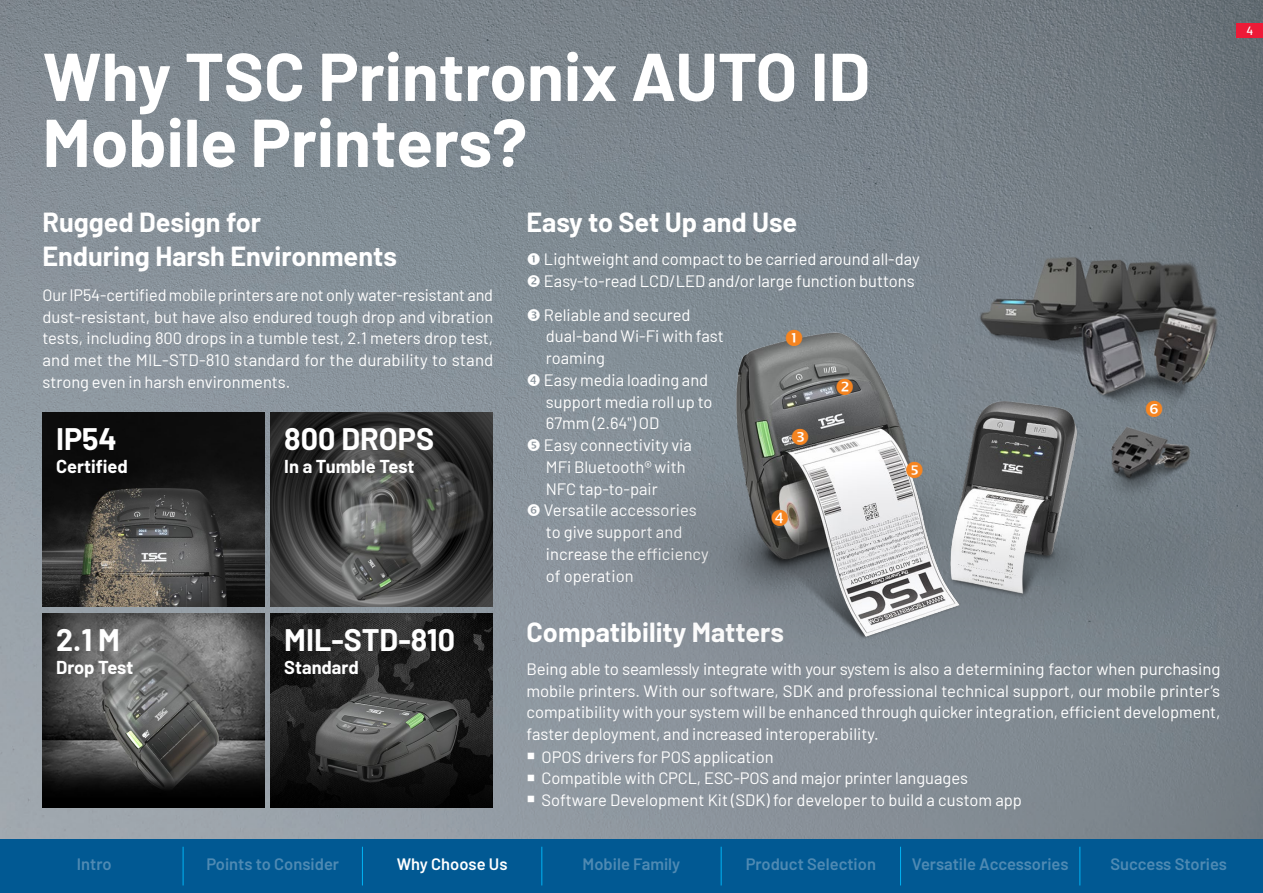
<style>
.page{position:relative;width:1263px;height:893px;background:#fff}
.page>*{position:absolute;margin:0;border:0;box-sizing:border-box;transform-origin:0 0}
.chapter_name{font:700 67.5px/66px "Barlow";color:#fff}
.chapter_name-2{font:700 30.45px "Barlow";color:#fff}
.t1{font:700 27px/33.9px "Barlow";color:#fff}
.chapter_name-3{font:700 18.3px "Barlow";color:#fff}
.content01{font:16.5px/21.8px "Barlow";color:#fff}
.navigation_none{font:600 16.5px "Barlow";color:#4f8ab3}
.navigation_none-2{font:600 16.5px "Barlow";color:#fff}
.t2{font:500 12px "Barlow";color:#fff}
</style>
<div class="page">
<img style="left:0;top:0;width:1263px;height:839px">
<img style="left:43px;top:412px;width:221px;height:194px">
<img style="left:271px;top:412px;width:221px;height:194px">
<img style="left:43px;top:613px;width:221px;height:194px">
<img style="left:271px;top:613px;width:221px;height:194px">
<div style="left:0;top:839px;width:1263px;height:54px;background:#015993"></div>
<hr style="left:183px;top:847px;width:1px;height:38px;background:#00aeef">
<hr style="left:362px;top:847px;width:1px;height:38px;background:#00aeef">
<hr style="left:541px;top:847px;width:1px;height:38px;background:#00aeef">
<hr style="left:721px;top:847px;width:1px;height:38px;background:#00aeef">
<hr style="left:900px;top:847px;width:1px;height:38px;background:#00aeef">
<hr style="left:1079px;top:847px;width:1px;height:38px;background:#00aeef">
<img style="left:595px;top:213px;width:661px;height:501px">
<div style="left:1237px;top:23px;width:26px;height:15px;background:#ed1a37"></div>
<svg style="left:528px;top:253px;width:12px;height:12px"></svg>
<svg style="left:528px;top:275px;width:12px;height:12px"></svg>
<svg style="left:528px;top:753px;width:6px;height:6px"></svg>
<svg style="left:528px;top:774px;width:6px;height:7px"></svg>
<svg style="left:528px;top:796px;width:6px;height:7px"></svg>
<svg style="left:528px;top:308px;width:12px;height:13px"></svg>
<svg style="left:528px;top:374px;width:12px;height:12px"></svg>
<svg style="left:528px;top:439px;width:12px;height:12px"></svg>
<svg style="left:528px;top:504px;width:12px;height:12px"></svg>
<svg style="left:786px;top:330px;width:16px;height:16px"></svg>
<svg style="left:837px;top:378px;width:16px;height:17px"></svg>
<svg style="left:792px;top:428px;width:16px;height:17px"></svg>
<svg style="left:772px;top:509px;width:16px;height:17px"></svg>
<svg style="left:906px;top:461px;width:17px;height:17px"></svg>
<svg style="left:1146px;top:401px;width:16px;height:16px"></svg>
<p class="chapter_name" style="left:43px;top:38px;width:829px">Why TSC Printronix AUTO ID<br>Mobile Printers?</p>
<h1 class="t1" style="left:43px;top:203px;width:356px">Rugged Design for<br>Enduring Harsh Environments</h1>
<p class="content01" style="left:43px;top:283px;width:452px;text-align:justify">Our IP54-certified mobile printers are not only water-resistant and dust-resistant, but have also endured tough drop and vibration tests, including 800 drops in a tumble test, 2.1 meters drop test, and met the MIL-STD-810 standard for the durability to stand strong even in harsh environments.</p>
<p class="chapter_name-2" style="left:56px;top:417px;width:62px">IP54</p>
<p class="chapter_name-3" style="left:56px;top:453px;width:73px">Certified</p>
<p class="chapter_name-2" style="left:284px;top:417px;width:151px">800 DROPS</p>
<p class="chapter_name-3" style="left:284px;top:453px;width:132px">In a Tumble Test</p>
<p class="chapter_name-2" style="left:56px;top:618px;width:65px">2.1 M</p>
<p class="chapter_name-3" style="left:56px;top:654px;width:79px">Drop Test</p>
<p class="chapter_name-2" style="left:284px;top:618px;width:172px">MIL-STD-810</p>
<p class="chapter_name-3" style="left:284px;top:654px;width:76px">Standard</p>
<h1 class="t1" style="left:526px;top:203px;width:272px">Easy to Set Up and Use</h1>
<p class="content01" style="left:544px;top:247px;width:377px">Lightweight and compact to be carried around all-day</p>
<p class="content01" style="left:544px;top:269px;width:372px">Easy-to-read LCD/LED and/or large function buttons</p>
<p class="content01" style="left:544px;top:302px;width:181px">Reliable and secured dual-band Wi-Fi with fast roaming</p>
<p class="content01" style="left:544px;top:368px;width:170px">Easy media loading and support media roll up to<br>67mm (2.64") OD</p>
<p class="content01" style="left:544px;top:433px;width:149px">Easy connectivity via<br>MFi Bluetooth® with<br>NFC tap-to-pair</p>
<p class="content01" style="left:544px;top:498px;width:166px">Versatile accessories to give support and increase the efficiency of operation</p>
<h1 class="t1" style="left:527px;top:613px;width:259px">Compatibility Matters</h1>
<p class="content01" style="left:527px;top:657px;width:695px;text-align:justify">Being able to seamlessly integrate with your system is also a determining factor when purchasing mobile printers. With our software, SDK and professional technical support, our mobile printer’s compatibility with your system will be enhanced through quicker integration, efficient development, faster deployment, and increased interoperability.</p>
<p class="content01" style="left:542px;top:745px;width:234px">OPOS drivers for POS application</p>
<p class="content01" style="left:542px;top:766px;width:428px">Compatible with CPCL, ESC-POS and major printer languages</p>
<p class="content01" style="left:542px;top:788px;width:482px">Software Development Kit (SDK) for developer to build a custom app</p>
<p class="navigation_none" style="left:77px;top:852px;width:36px">Intro</p>
<p class="navigation_none" style="left:206px;top:852px;width:134px">Points to Consider</p>
<p class="navigation_none-2" style="left:397px;top:852px;width:112px">Why Choose Us</p>
<p class="navigation_none" style="left:583px;top:852px;width:99px">Mobile Family</p>
<p class="navigation_none" style="left:746px;top:852px;width:132px">Product Selection</p>
<p class="navigation_none" style="left:912px;top:852px;width:158px">Versatile Accessories</p>
<p class="navigation_none" style="left:1110px;top:852px;width:118px">Success Stories</p>
<p class="t2" style="left:1246px;top:22px;width:8px">4</p>
</div>
